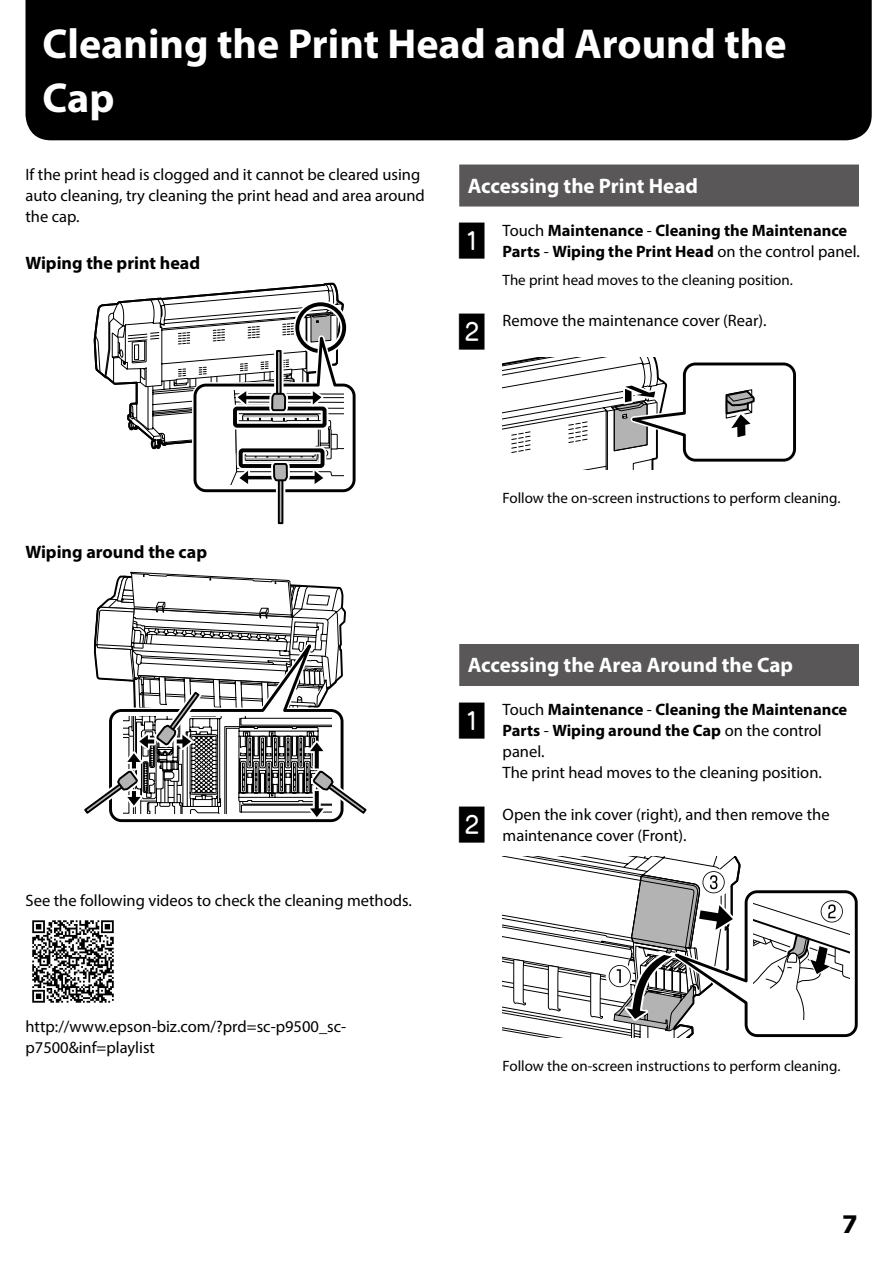
<style>
.page{position:relative;width:893px;height:1263px;background:#fff}
.page>*{position:absolute;margin:0;border:0;box-sizing:border-box;transform-origin:0 0}
.t1{font:700 42px/54px "Myriad Pro";color:#fff}
.t2{font:36px "JNB3 TP";color:#000}
.t3{font:700 24px "Tahoma";color:#000}
.t4{font:700 21px "Myriad Pro";color:#fff}
.t5{font:700 18px "Myriad Pro";color:#000}
.t6{font:16.5px/21px "Myriad Pro";color:#000}
.t7{font:700 16.5px/21px "Myriad Pro";color:#000}
.t8{font:15px "Myriad Pro";color:#000}
.s1{font-weight:400}
.s2{font-weight:700}
</style>
<div class="page">
<div style="left:26px;top:0;width:846px;height:140px;background:#000"></div>
<svg style="left:94px;top:283px;width:262px;height:242px"></svg>
<svg style="left:84px;top:572px;width:283px;height:251px"></svg>
<img style="left:32px;top:920px;width:82px;height:83px">
<div style="left:459px;top:165px;width:400px;height:42px;background:#595757"></div>
<svg style="left:503px;top:358px;width:293px;height:112px"></svg>
<div style="left:459px;top:644px;width:400px;height:42px;background:#595757"></div>
<svg style="left:503px;top:857px;width:355px;height:181px"></svg>
<h1 class="t1" style="left:43px;top:16px;width:745px">Cleaning the Print Head and Around the<br>Cap</h1>
<p class="t6" style="left:26px;top:163px;width:401px">If the print head is clogged and it cannot be cleared using auto cleaning, try cleaning the print head and area around the cap.</p>
<p class="t5" style="left:26px;top:251px;width:176px">Wiping the print head</p>
<p class="t4" style="left:468px;top:172px;width:232px">Accessing the Print Head</p>
<h2 class="t2" style="left:459px;top:223px;width:30px">A</h2>
<p class="t7" style="left:503px;top:219px;width:359px"><span class="s1">Touch</span> Maintenance <span class="s1">-</span> Cleaning the Maintenance<br>Parts <span class="s1">-</span> Wiping the Print Head <span class="s1">on the control panel.</span></p>
<p class="t8" style="left:503px;top:271px;width:292px">The print head moves to the cleaning position.</p>
<h2 class="t2" style="left:459px;top:313px;width:30px">B</h2>
<p class="t6" style="left:503px;top:310px;width:265px">Remove the maintenance cover (Rear).</p>
<p class="t5" style="left:26px;top:540px;width:183px">Wiping around the cap</p>
<p class="t6" style="left:26px;top:890px;width:388px">See the following videos to check the cleaning methods.</p>
<p class="t6" style="left:26px;top:1015px;width:322px">http://www.epson-biz.com/?prd=sc-p9500_sc&shy;p7500&amp;inf=playlist</p>
<p class="t8" style="left:503px;top:488px;width:339px">Follow the on-screen instructions to perform cleaning.</p>
<p class="t4" style="left:468px;top:652px;width:327px">Accessing the Area Around the Cap</p>
<h2 class="t2" style="left:459px;top:702px;width:30px">A</h2>
<p class="t6" style="left:503px;top:699px;width:346px">Touch <span class="s2">Maintenance</span> - <span class="s2">Cleaning the Maintenance Parts</span> - <span class="s2">Wiping around the Cap</span> on the control panel.<br>The print head moves to the cleaning position.</p>
<h2 class="t2" style="left:459px;top:807px;width:30px">B</h2>
<p class="t6" style="left:503px;top:803px;width:328px">Open the ink cover (right), and then remove the maintenance cover (Front).</p>
<p class="t8" style="left:503px;top:1057px;width:339px">Follow the on-screen instructions to perform cleaning.</p>
<h3 class="t3" style="left:842px;top:1207px;width:17px">7</h3>
</div>
